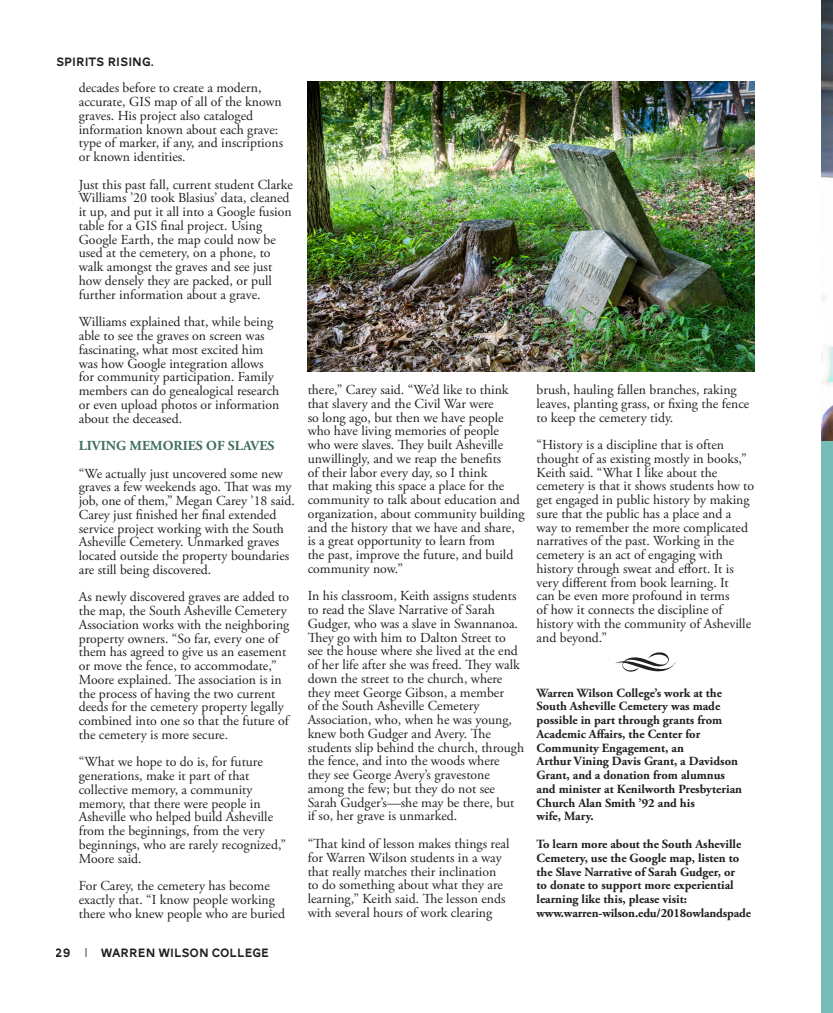
<style>
.page{position:relative;width:833px;height:1013px;background:#fff}
.page>*{position:absolute;margin:0;border:0;box-sizing:border-box;transform-origin:0 0}
.t1{font:13.75px/13.8px "Adobe Garamond Pro";color:#231f20}
.t2{font:700 13.75px "Adobe Garamond Pro";color:#406e60}
.t3{font:700 12.5px/13.8px "Adobe Garamond Pro";color:#231f20}
.t4{font:12.5px "AW Conqueror Carved One";color:#231f20}
</style>
<div class="page">
<div style="left:821px;top:440px;width:11px;height:572px;background:#78bcb8"></div>
<img style="left:821px;top:0;width:11px;height:440px">
<svg style="left:615px;top:652px;width:60px;height:20px"></svg>
<img style="left:308px;top:81px;width:446px;height:290px">
<p class="t4" style="left:56px;top:56px;width:100px">SPIRITS RISING.</p>
<p class="t1" style="left:79px;top:82px;width:206px">decades before to create a modern, accurate, GIS map of all of the known graves. His project also cataloged information known about each grave: type of marker, if any, and inscriptions or known identities.</p>
<p class="t1" style="left:79px;top:178px;width:215px">Just this past fall, current student Clarke Williams ’20 took Blasius’ data, cleaned it up, and put it all into a Google fusion table for a GIS final project. Using Google Earth, the map could now be used at the cemetery, on a phone, to walk amongst the graves and see just how densely they are packed, or pull further information about a grave.</p>
<p class="t1" style="left:79px;top:315px;width:202px">Williams explained that, while being able to see the graves on screen was fascinating, what most excited him was how Google integration allows for community participation. Family members can do genealogical research or even upload photos or information about the deceased.</p>
<p class="t2" style="left:79px;top:437px;width:197px">LIVING MEMORIES OF SLAVES</p>
<p class="t1" style="left:79px;top:467px;width:217px">“We actually just uncovered some new graves a few weekends ago. That was my job, one of them,” Megan Carey ’18 said.<br>Carey just finished her final extended service project working with the South Asheville Cemetery. Unmarked graves located outside the property boundaries are still being discovered.</p>
<p class="t1" style="left:79px;top:590px;width:212px">As newly discovered graves are added to the map, the South Asheville Cemetery Association works with the neighboring property owners. “So far, every one of them has agreed to give us an easement or move the fence, to accommodate,” Moore explained. The association is in the process of having the two current deeds for the cemetery property legally combined into one so that the future of the cemetery is more secure.</p>
<p class="t1" style="left:79px;top:755px;width:209px">“What we hope to do is, for future generations, make it part of that collective memory, a community memory, that there were people in<br>Asheville who helped build Asheville from the beginnings, from the very beginnings, who are rarely recognized,”<br>Moore said.</p>
<p class="t1" style="left:79px;top:879px;width:208px">For Carey, the cemetery has become exactly that. “I know people working there who knew people who are buried</p>
<p class="t4" style="left:56px;top:947px;width:16px">29</p>
<p class="t4" style="left:101px;top:947px;width:170px">WARREN WILSON COLLEGE</p>
<p class="t1" style="left:308px;top:383px;width:218px">there,” Carey said. “We’d like to think that slavery and the Civil War were<br>so long ago, but then we have people who have living memories of people who were slaves. They built Asheville unwillingly, and we reap the benefits<br>of their labor every day, so I think<br>that making this space a place for the community to talk about education and organization, about community building and the history that we have and share, is a great opportunity to learn from<br>the past, improve the future, and build community now.”</p>
<p class="t1" style="left:308px;top:589px;width:218px">In his classroom, Keith assigns students to read the Slave Narrative of Sarah Gudger, who was a slave in Swannanoa.<br>They go with him to Dalton Street to see the house where she lived at the end of her life after she was freed. They walk down the street to the church, where they meet George Gibson, a member<br>of the South Asheville Cemetery Association, who, when he was young, knew both Gudger and Avery. The students slip behind the church, through the fence, and into the woods where they see George Avery’s gravestone among the few; but they do not see Sarah Gudger’s—she may be there, but if so, her grave is unmarked.</p>
<p class="t1" style="left:308px;top:837px;width:203px">“That kind of lesson makes things real for Warren Wilson students in a way that really matches their inclination to do something about what they are learning,” Keith said. The lesson ends with several hours of work clearing</p>
<p class="t1" style="left:536px;top:383px;width:214px">brush, hauling fallen branches, raking leaves, planting grass, or fixing the fence to keep the cemetery tidy.</p>
<p class="t1" style="left:536px;top:438px;width:219px">“History is a discipline that is often thought of as existing mostly in books,” Keith said. “What I like about the cemetery is that it shows students how to get engaged in public history by making sure that the public has a place and a way to remember the more complicated narratives of the past. Working in the cemetery is an act of engaging with history through sweat and effort. It is very different from book learning. It<br>can be even more profound in terms<br>of how it connects the discipline of history with the community of Asheville and beyond.”</p>
<p class="t3" style="left:536px;top:686px;width:207px">Warren Wilson College’s work at the<br>South Asheville Cemetery was made possible in part through grants from<br>Academic Affairs, the Center for<br>Community Engagement, an<br>Arthur Vining Davis Grant, a Davidson<br>Grant, and a donation from alumnus and minister at Kenilworth Presbyterian<br>Church Alan Smith ’92 and his<br>wife, Mary.</p>
<p class="t3" style="left:536px;top:837px;width:216px">To learn more about the South Asheville Cemetery, use the Google map, listen to the Slave Narrative of Sarah Gudger, or<br>to donate to support more experiential learning like this, please visit: www.warren-wilson.edu/2018owlandspade</p>
</div>
